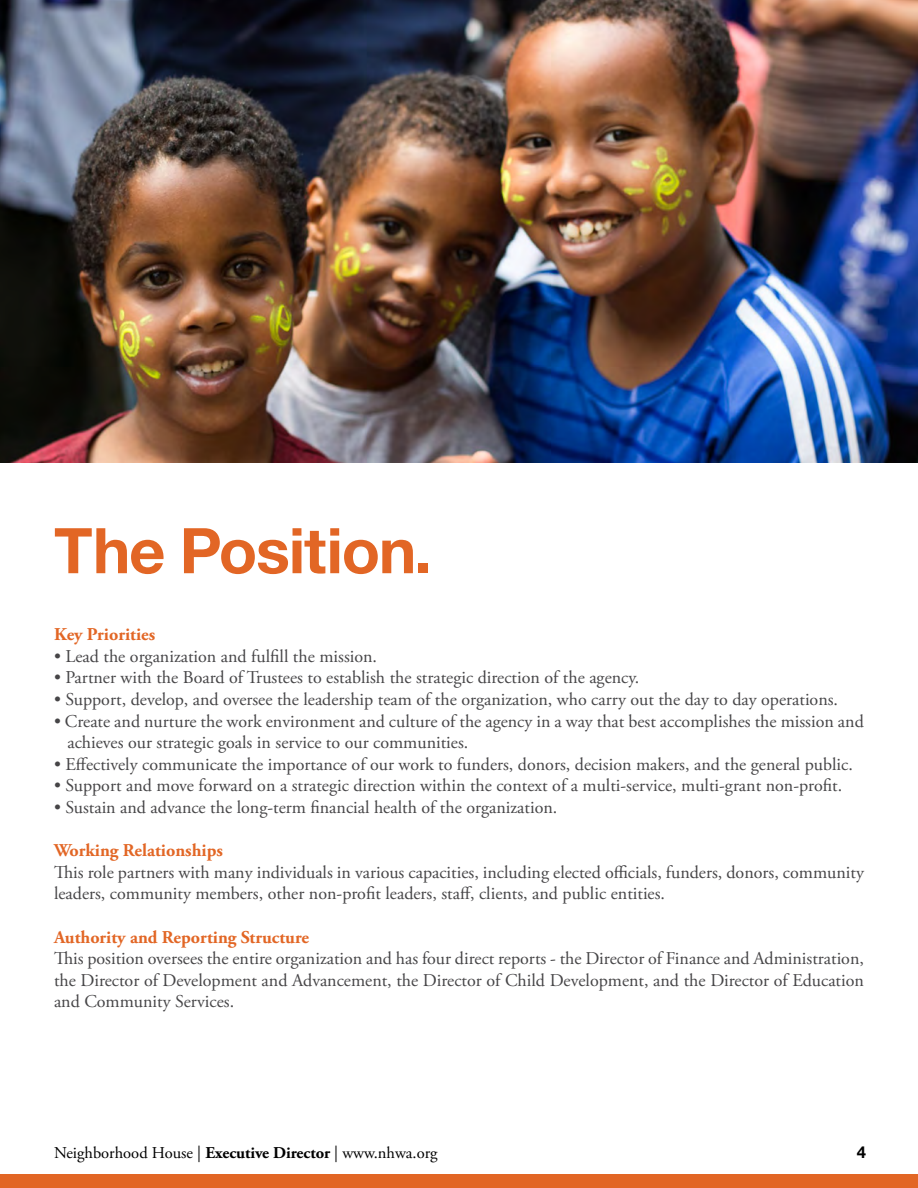
<style>
.page{position:relative;width:918px;height:1188px;background:#fff}
.page>*{position:absolute;margin:0;border:0;box-sizing:border-box;transform-origin:0 0}
.t1{font:63px "Helv Neue Boldfor IBM";color:#e26625}
.t2{font:18px/21.6px "Adobe Garamond Pro";color:#464547}
.t3{font:700 18px "Adobe Garamond Pro";color:#e26625}
.t4{font:16.5px "Adobe Garamond Pro";color:#000}
.t5{font:16.5px "Helv Neue Boldfor IBM";color:#000}
.s1{font-weight:700}
</style>
<div class="page">
<div style="left:0;top:1174px;width:918px;height:14px;background:#e26625"></div>
<img style="left:0;top:0;width:918px;height:462px">
<h1 class="t1" style="left:54px;top:511px;width:378px">The Position.</h1>
<p class="t3" style="left:54px;top:624px;width:103px">Key Priorities</p>
<p class="t2" style="left:54px;top:646px;width:325px">• Lead the organization and fulfill the mission.</p>
<p class="t2" style="left:54px;top:668px;width:587px">• Partner with the Board of Trustees to establish the strategic direction of the agency.</p>
<p class="t2" style="left:54px;top:689px;width:786px">• Support, develop, and oversee the leadership team of the organization, who carry out the day to day operations.</p>
<p class="t2" style="left:68px;top:711px;width:798px;text-indent:-14px">• Create and nurture the work environment and culture of the agency in a way that best accomplishes the mission and achieves our strategic goals in service to our communities.</p>
<p class="t2" style="left:54px;top:754px;width:800px">• Effectively communicate the importance of our work to funders, donors, decision makers, and the general public.</p>
<p class="t2" style="left:54px;top:776px;width:790px">• Support and move forward on a strategic direction within the context of a multi-service, multi-grant non-profit.</p>
<p class="t2" style="left:54px;top:797px;width:505px">• Sustain and advance the long-term financial health of the organization.</p>
<p class="t3" style="left:54px;top:840px;width:170px">Working Relationships</p>
<p class="t2" style="left:54px;top:862px;width:811px">This role partners with many individuals in various capacities, including elected officials, funders, donors, community leaders, community members, other non-profit leaders, staff, clients, and public entities.</p>
<p class="t3" style="left:54px;top:927px;width:256px">Authority and Reporting Structure</p>
<p class="t2" style="left:54px;top:948px;width:812px;text-align:justify">This position oversees the entire organization and has four direct reports - the Director of Finance and Administration, the Director of Development and Advancement, the Director of Child Development, and the Director of Education and Community Services.</p>
<p class="t4" style="left:54px;top:1143px;width:385px">Neighborhood House | <span class="s1">Executive Director</span> | www.nhwa.org</p>
<p class="t5" style="left:857px;top:1141px;width:11px">4</p>
</div>
